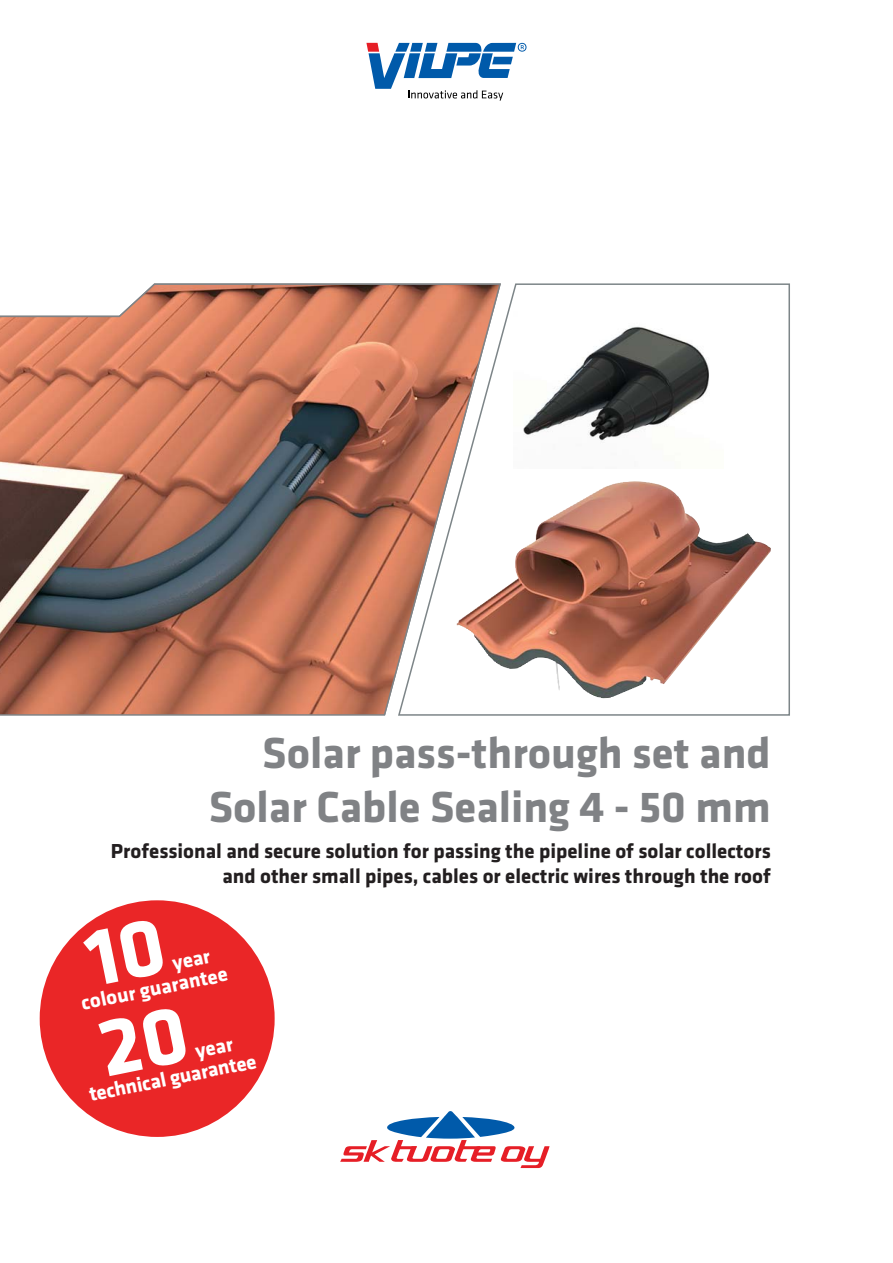
<style>
.page{position:relative;width:893px;height:1263px;background:#fff}
.page>*{position:absolute;margin:0;border:0;box-sizing:border-box;transform-origin:0 0}
.t1{font:700 45px/54px "Klavika";color:#808285;text-align:right}
.t2{font:700 21px/25.2px "Klavika";color:#231f20;text-align:right}
.t3{font:700 21px/20.5px "Klavika";color:#fff}
</style>
<div class="page">
<svg style="left:340px;top:1111px;width:209px;height:57px"></svg>
<svg style="left:502px;top:283px;width:288px;height:433px"></svg>
<svg style="left:0;top:283px;width:502px;height:433px;background:#ba8470"></svg>
<img style="left:567px;top:513px;width:204px;height:185px">
<svg style="left:366px;top:43px;width:160px;height:58px"></svg>
<div style="left:40px;top:900px;width:235px;height:237px;background:#ea2627;border-radius:50%"></div>
<h1 class="t1" style="left:209px;top:729px;width:563px">Solar pass-through set and<br>Solar Cable Sealing 4 - 50 mm</h1>
<p class="t2" style="left:111px;top:840px;width:661px">Professional and secure solution for passing the pipeline of solar collectors and other small pipes, cables or electric wires through the roof</p>
<p class="t3" style="left:75px;top:975px;width:150px;text-indent:97px;rotate:-12deg">year colour guarantee</p>
<p class="t3" style="left:83px;top:1066px;width:172px;text-indent:113px;rotate:-12deg">year technical guarantee</p>
</div>
